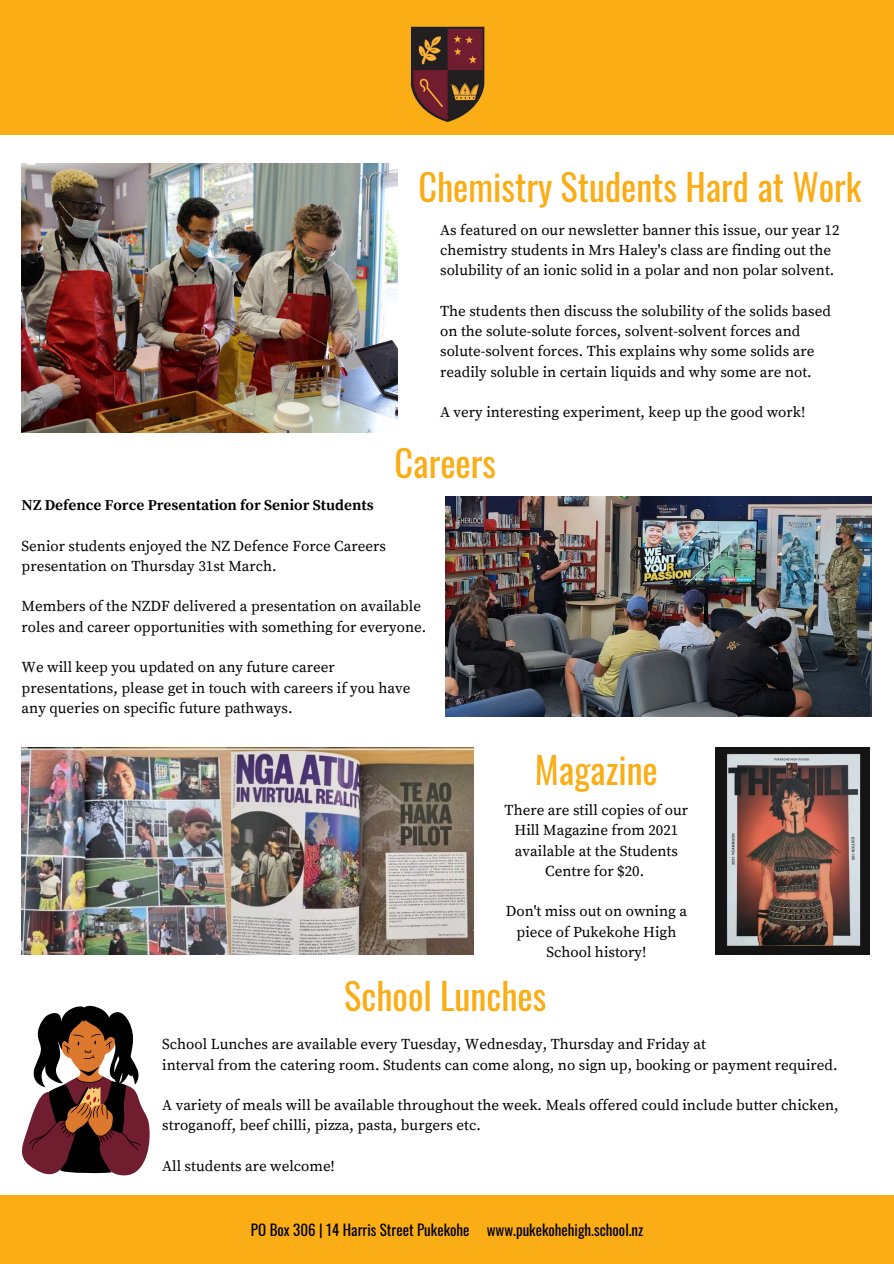
<style>
.page{position:relative;width:894px;height:1264px;background:#fff}
.page>*{position:absolute;margin:0;border:0;box-sizing:border-box;transform-origin:0 0}
.t1{font:36.3px "Oswald";color:#faad15}
.t2{font:15px/20.2px "Source Serif Pro";color:#000}
.t3{font:15px "Oswald";color:#000}
.t4{font:700 15px "Source Serif Pro";color:#000}
</style>
<div class="page">
<div style="left:0;top:1195px;width:893px;height:68px;background:#faad15"></div>
<div style="left:0;top:0;width:893px;height:134px;background:#faad15"></div>
<img style="left:410px;top:26px;width:75px;height:96px">
<img style="left:22px;top:164px;width:376px;height:269px">
<img style="left:445px;top:497px;width:426px;height:219px">
<img style="left:715px;top:747px;width:153px;height:207px">
<img style="left:22px;top:747px;width:451px;height:207px">
<svg style="left:22px;top:1005px;width:128px;height:170px"></svg>
<h1 class="t1" style="left:418px;top:154px;width:444px">Chemistry Students Hard at Work</h1>
<p class="t2" style="left:440px;top:220px;width:401px">As featured on our newsletter banner this issue, our year 12 chemistry students in Mrs Haley's class are finding out the solubility of an ionic solid in a polar and non polar solvent.</p>
<p class="t2" style="left:440px;top:301px;width:392px">The students then discuss the solubility of the solids based on the solute-solute forces, solvent-solvent forces and solute-solvent forces. This explains why some solids are readily soluble in certain liquids and why some are not.</p>
<p class="t2" style="left:440px;top:402px;width:367px">A very interesting experiment, keep up the good work!</p>
<h1 class="t1" style="left:394px;top:431px;width:103px">Careers</h1>
<p class="t4" style="left:22px;top:496px;width:353px">NZ Defence Force Presentation for Senior Students</p>
<p class="t2" style="left:22px;top:536px;width:365px">Senior students enjoyed the NZ Defence Force Careers presentation on Thursday 31st March.</p>
<p class="t2" style="left:22px;top:597px;width:406px">Members of the NZDF delivered a presentation on available roles and career opportunities with something for everyone.</p>
<p class="t2" style="left:22px;top:657px;width:390px">We will keep you updated on any future career presentations, please get in touch with careers if you have any queries on specific future pathways.</p>
<h1 class="t1" style="left:535px;top:738px;width:124px">Magazine</h1>
<p class="t2" style="left:504px;top:800px;width:185px;text-align:center">There are still copies of our<br>Hill Magazine from 2021 available at the Students<br>Centre for $20.</p>
<p class="t2" style="left:505px;top:901px;width:183px;text-align:center">Don't miss out on owning a piece of Pukekohe High<br>School history!</p>
<h1 class="t1" style="left:344px;top:963px;width:204px">School Lunches</h1>
<p class="t2" style="left:162px;top:1034px;width:676px">School Lunches are available every Tuesday, Wednesday, Thursday and Friday at<br>interval from the catering room. Students can come along, no sign up, booking or payment required.</p>
<p class="t2" style="left:162px;top:1095px;width:677px">A variety of meals will be available throughout the week. Meals offered could include butter chicken, stroganoff, beef chilli, pizza, pasta, burgers etc.</p>
<p class="t2" style="left:162px;top:1156px;width:174px">All students are welcome!</p>
<p class="t3" style="left:251px;top:1216px;width:394px">PO Box 306 | 14 Harris Street Pukekohe www.pukekohehigh.school.nz</p>
</div>
